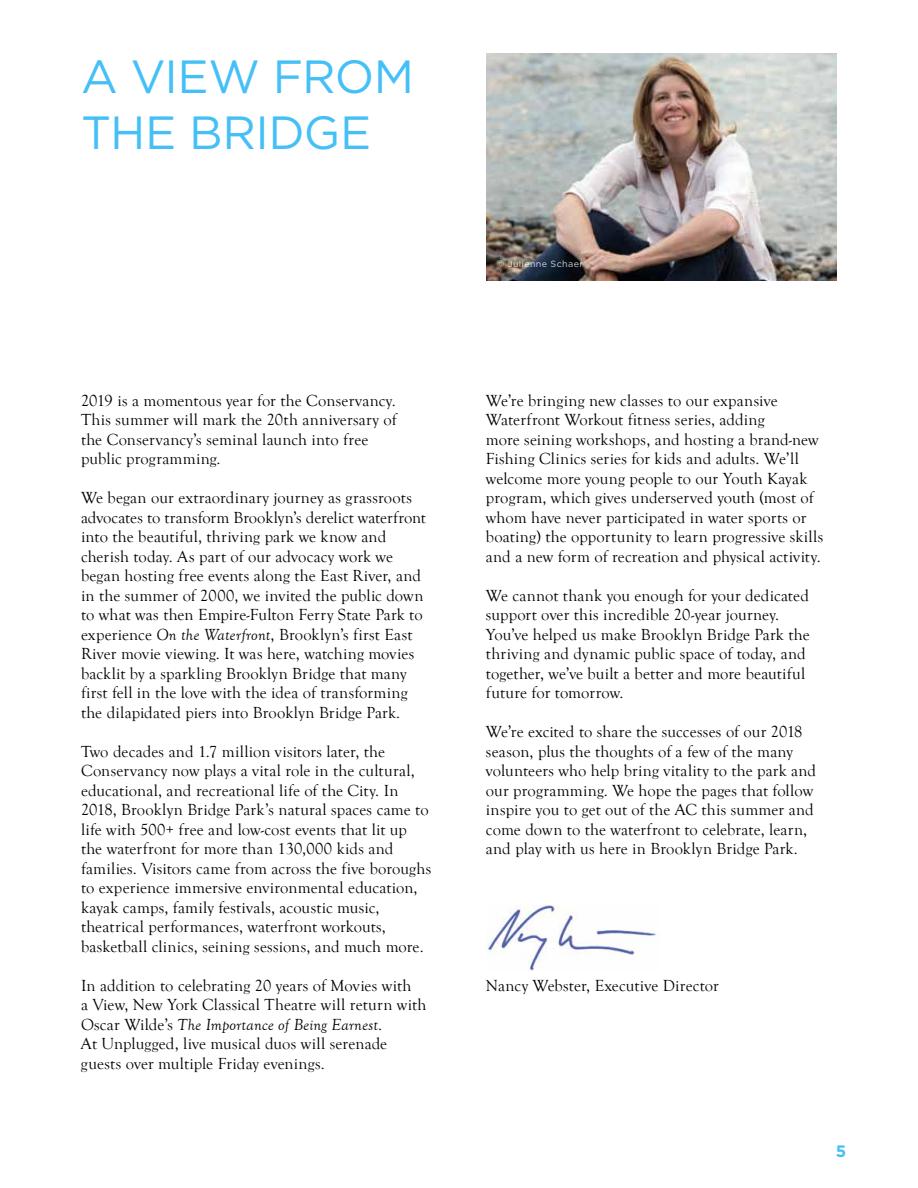
<style>
.page{position:relative;width:918px;height:1188px;background:#fff}
.page>*{position:absolute;margin:0;border:0;box-sizing:border-box;transform-origin:0 0}
.t1{font:46.5px/55.8px "Gotham";letter-spacing:-.01em;color:#45c0f7}
.t2{font:16.5px/19.5px "Goudy Old Style T";letter-spacing:.01em;color:#000}
.t3{font:700 16.5px "Gotham";color:#45c0f7}
.t4{font:9px "Gotham";letter-spacing:.04em;color:#fff}
.s1{font-style:italic}
</style>
<div class="page">
<img style="left:486px;top:53px;width:351px;height:228px">
<img style="left:486px;top:905px;width:171px;height:66px">
<h1 class="t1" style="left:81px;top:52px;width:335px">A VIEW FROM<br>THE BRIDGE</h1>
<p class="t2" style="left:81px;top:392px;width:317px">2019 is a momentous year for the Conservancy.<br>This summer will mark the 20th anniversary of the Conservancy’s seminal launch into free public programming.</p>
<p class="t2" style="left:81px;top:489px;width:346px">We began our extraordinary journey as grassroots advocates to transform Brooklyn’s derelict waterfront into the beautiful, thriving park we know and cherish today. As part of our advocacy work we began hosting free events along the East River, and in the summer of 2000, we invited the public down to what was then Empire-Fulton Ferry State Park to experience <span class="s1">On the Waterfront</span>, Brooklyn’s first East River movie viewing. It was here, watching movies backlit by a sparkling Brooklyn Bridge that many first fell in the love with the idea of transforming the dilapidated piers into Brooklyn Bridge Park.</p>
<p class="t2" style="left:81px;top:743px;width:352px">Two decades and 1.7 million visitors later, the Conservancy now plays a vital role in the cultural, educational, and recreational life of the City. In 2018, Brooklyn Bridge Park’s natural spaces came to life with 500+ free and low-cost events that lit up the waterfront for more than 130,000 kids and families. Visitors came from across the five boroughs to experience immersive environmental education, kayak camps, family festivals, acoustic music, theatrical performances, waterfront workouts, basketball clinics, seining sessions, and much more.</p>
<p class="t2" style="left:81px;top:977px;width:347px">In addition to celebrating 20 years of Movies with<br>a View, New York Classical Theatre will return with Oscar Wilde’s <span class="s1">The Importance of Being Earnest</span>.<br>At Unplugged, live musical duos will serenade guests over multiple Friday evenings.</p>
<p class="t4" style="left:497px;top:259px;width:88px">© Julienne Schaer</p>
<p class="t2" style="left:486px;top:392px;width:339px">We’re bringing new classes to our expansive Waterfront Workout fitness series, adding<br>more seining workshops, and hosting a brand-new Fishing Clinics series for kids and adults. We’ll welcome more young people to our Youth Kayak program, which gives underserved youth (most of whom have never participated in water sports or boating) the opportunity to learn progressive skills and a new form of recreation and physical activity.</p>
<p class="t2" style="left:486px;top:587px;width:325px">We cannot thank you enough for your dedicated support over this incredible 20-year journey.<br>You’ve helped us make Brooklyn Bridge Park the thriving and dynamic public space of today, and together, we’ve built a better and more beautiful future for tomorrow.</p>
<p class="t2" style="left:486px;top:723px;width:332px">We’re excited to share the successes of our 2018 season, plus the thoughts of a few of the many volunteers who help bring vitality to the park and our programming. We hope the pages that follow inspire you to get out of the AC this summer and come down to the waterfront to celebrate, learn, and play with us here in Brooklyn Bridge Park.</p>
<p class="t2" style="left:486px;top:977px;width:234px">Nancy Webster, Executive Director</p>
<p class="t3" style="left:836px;top:1144px;width:12px">5</p>
</div>
